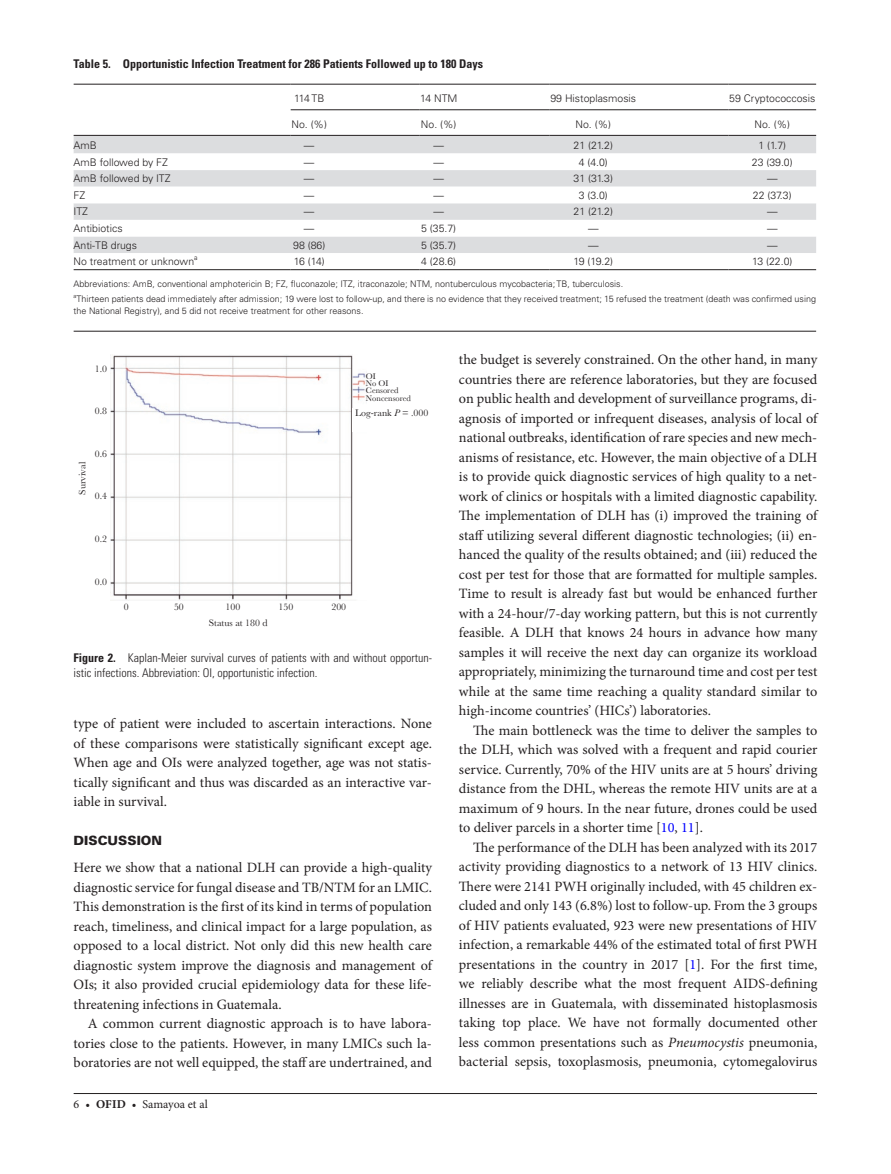
<style>
.page{position:relative;width:891px;height:1174px;background:#fff}
.page>*{position:absolute;margin:0;border:0;box-sizing:border-box;transform-origin:0 0}
.t1{font:14.25px/19.5px "Minion Pro";color:#231f20;text-align:justify}
.t2{font:900 12.75px "Univers LT Std";color:#231f20}
.t3{font:300 condensed 12px/15px "Univers LT Std";color:#231f20}
.t4{font:700 condensed 12px "Univers LT Std";color:#231f20}
.t5{font:12px "Minion Pro";color:#231f20}
.t6{font:300 10.5px "Univers LT Std";color:#231f20}
.t7{font:9.9px/15.5px "Baskerville MT Std";color:#231f20}
.t8{font:300 9px/12px "Univers LT Std";color:#231f20}
.t9{font:8.4px/7.1px "Baskerville MT Std";color:#231f20}
.t10{font:300 6px "Univers LT Std";color:#231f20}
.s1{font-style:italic}
.s2{font-weight:700}
.s3{color:#00f}
</style>
<div class="page">
<hr style="left:74px;top:1093px;width:743px;height:1px;background:#231f20">
<hr style="left:74px;top:331px;width:742px;height:1px;background:#231f20">
<svg style="left:74px;top:109px;width:742px;height:26px"></svg>
<div style="left:74px;top:136px;width:742px;height:17px;background:#dcdddf"></div>
<svg style="left:74px;top:170px;width:742px;height:83px;fill:#dcdddf"></svg>
<hr style="left:291px;top:84px;width:128px;height:1px;background:#231f20">
<hr style="left:74px;top:135px;width:217px;height:1px;background:#231f20">
<hr style="left:419px;top:84px;width:131px;height:1px;background:#231f20">
<hr style="left:550px;top:84px;width:178px;height:1px;background:#231f20">
<hr style="left:728px;top:84px;width:88px;height:1px;background:#231f20">
<hr style="left:291px;top:109px;width:128px;height:1px;background:#231f20">
<hr style="left:291px;top:135px;width:128px;height:1px;background:#231f20">
<hr style="left:419px;top:109px;width:131px;height:1px;background:#231f20">
<hr style="left:419px;top:135px;width:131px;height:1px;background:#231f20">
<hr style="left:550px;top:109px;width:178px;height:1px;background:#231f20">
<hr style="left:550px;top:135px;width:178px;height:1px;background:#231f20">
<hr style="left:728px;top:109px;width:88px;height:1px;background:#231f20">
<hr style="left:728px;top:135px;width:88px;height:1px;background:#231f20">
<hr style="left:74px;top:269px;width:217px;height:1px;background:#231f20">
<hr style="left:291px;top:269px;width:128px;height:1px;background:#231f20">
<hr style="left:419px;top:269px;width:131px;height:1px;background:#231f20">
<hr style="left:550px;top:269px;width:178px;height:1px;background:#231f20">
<hr style="left:728px;top:269px;width:88px;height:1px;background:#231f20">
<hr style="left:74px;top:84px;width:217px;height:1px;background:#231f20">
<img style="left:110px;top:355px;width:255px;height:246px">
<div style="left:352px;top:408px;width:16px;height:24px;background:#fff"></div>
<p class="t4" style="left:74px;top:56px;width:411px">Table 5. Opportunistic Infection Treatment for 286 Patients Followed up to 180 Days</p>
<p class="t6" style="left:294px;top:92px;width:32px">114 TB</p>
<p class="t6" style="left:420px;top:92px;width:39px">14 NTM</p>
<p class="t6" style="left:550px;top:92px;width:87px">99 Histoplasmosis</p>
<p class="t6" style="left:729px;top:92px;width:88px">59 Cryptococcosis</p>
<p class="t6" style="left:291px;top:118px;width:37px">No. (%)</p>
<p class="t6" style="left:421px;top:118px;width:37px">No. (%)</p>
<p class="t6" style="left:576px;top:118px;width:37px">No. (%)</p>
<p class="t6" style="left:754px;top:118px;width:37px">No. (%)</p>
<p class="t6" style="left:74px;top:139px;width:25px">AmB</p>
<p class="t6" style="left:304px;top:139px;width:12px">—</p>
<p class="t6" style="left:433px;top:139px;width:12px">—</p>
<p class="t6" style="left:574px;top:139px;width:41px">21 (21.2)</p>
<p class="t6" style="left:758px;top:139px;width:29px">1 (1.7)</p>
<p class="t6" style="left:74px;top:156px;width:96px">AmB followed by FZ</p>
<p class="t6" style="left:304px;top:156px;width:12px">—</p>
<p class="t6" style="left:433px;top:156px;width:12px">—</p>
<p class="t6" style="left:579px;top:156px;width:31px">4 (4.0)</p>
<p class="t6" style="left:752px;top:156px;width:42px">23 (39.0)</p>
<p class="t6" style="left:74px;top:172px;width:98px">AmB followed by ITZ</p>
<p class="t6" style="left:304px;top:172px;width:12px">—</p>
<p class="t6" style="left:433px;top:172px;width:12px">—</p>
<p class="t6" style="left:574px;top:172px;width:41px">31 (31.3)</p>
<p class="t6" style="left:767px;top:172px;width:12px">—</p>
<p class="t6" style="left:74px;top:189px;width:13px">FZ</p>
<p class="t6" style="left:304px;top:189px;width:12px">—</p>
<p class="t6" style="left:433px;top:189px;width:12px">—</p>
<p class="t6" style="left:579px;top:189px;width:31px">3 (3.0)</p>
<p class="t6" style="left:753px;top:189px;width:40px">22 (37.3)</p>
<p class="t6" style="left:74px;top:205px;width:16px">ITZ</p>
<p class="t6" style="left:304px;top:205px;width:12px">—</p>
<p class="t6" style="left:433px;top:205px;width:12px">—</p>
<p class="t6" style="left:574px;top:205px;width:41px">21 (21.2)</p>
<p class="t6" style="left:767px;top:205px;width:12px">—</p>
<p class="t6" style="left:74px;top:222px;width:51px">Antibiotics</p>
<p class="t6" style="left:304px;top:222px;width:12px">—</p>
<p class="t6" style="left:421px;top:222px;width:37px">5 (35.7)</p>
<p class="t6" style="left:588px;top:222px;width:12px">—</p>
<p class="t6" style="left:767px;top:222px;width:12px">—</p>
<p class="t6" style="left:74px;top:239px;width:65px">Anti-TB drugs</p>
<p class="t6" style="left:293px;top:239px;width:34px">98 (86)</p>
<p class="t6" style="left:421px;top:239px;width:37px">5 (35.7)</p>
<p class="t6" style="left:588px;top:239px;width:12px">—</p>
<p class="t6" style="left:767px;top:239px;width:12px">—</p>
<p class="t6" style="left:74px;top:255px;width:126px">No treatment or unknown<sup>a</sup></p>
<p class="t6" style="left:294px;top:255px;width:33px">16 (14)</p>
<p class="t6" style="left:421px;top:255px;width:37px">4 (28.6)</p>
<p class="t6" style="left:573px;top:255px;width:41px">19 (19.2)</p>
<p class="t6" style="left:752px;top:255px;width:42px">13 (22.0)</p>
<p class="t8" style="left:74px;top:277px;width:551px">Abbreviations: AmB, conventional amphotericin B; FZ, fluconazole; ITZ, itraconazole; NTM, nontuberculous mycobacteria; TB, tuberculosis.</p>
<p class="t10" style="left:74px;top:292px;width:4px">a</p>
<p class="t8" style="left:74px;top:292px;width:744px;text-indent:3px">Thirteen patients dead immediately after admission; 19 were lost to follow-up, and there is no evidence that they received treatment; 15 refused the treatment (death was confirmed using the National Registry), and 5 did not receive treatment for other reasons.</p>
<p class="t7" style="left:75px;top:495px;width:34px;rotate:-90deg">Survival</p>
<p class="t7" style="left:95px;top:361px;width:14px">1.0</p>
<p class="t7" style="left:95px;top:403px;width:14px">0.8</p>
<p class="t7" style="left:95px;top:446px;width:14px">0.6</p>
<p class="t7" style="left:95px;top:488px;width:14px">0.4</p>
<p class="t7" style="left:95px;top:531px;width:14px">0.2</p>
<p class="t7" style="left:95px;top:574px;width:14px">0.0</p>
<p class="t9" style="left:366px;top:373px;width:34px">OI<br>No OI<br>Censored</p>
<p class="t9" style="left:366px;top:395px;width:46px">Noncensored</p>
<p class="t7" style="left:355px;top:405px;width:75px">Log-rank <span class="s1">P</span> = .000</p>
<p class="t7" style="left:124px;top:599px;width:6px">0</p>
<p class="t7" style="left:174px;top:599px;width:11px">50</p>
<p class="t7" style="left:209px;top:599px;width:60px;text-indent:17px">100<br>Status at 180 d</p>
<p class="t7" style="left:279px;top:599px;width:16px">150</p>
<p class="t7" style="left:331px;top:599px;width:16px">200</p>
<p class="t3" style="left:74px;top:650px;width:360px"><span class="s2">Figure 2.</span> Kaplan-Meier survival curves of patients with and without opportun&shy;istic infections. Abbreviation: OI, opportunistic infection.</p>
<p class="t1" style="left:74px;top:714px;width:360px">type of patient were included to ascertain interactions. None of these comparisons were statistically significant except age.<br>When age and OIs were analyzed together, age was not statis&shy;tically significant and thus was discarded as an interactive var&shy;iable in survival.</p>
<p class="t2" style="left:74px;top:832px;width:90px">DISCUSSION</p>
<p class="t1" style="left:74px;top:858px;width:360px">Here we show that a national DLH can provide a high-quality diagnostic service for fungal disease and TB/NTM for an LMIC.<br>This demonstration is the first of its kind in terms of population reach, timeliness, and clinical impact for a large population, as opposed to a local district. Not only did this new health care diagnostic system improve the diagnosis and management of OIs; it also provided crucial epidemiology data for these life&shy;threatening infections in Guatemala.</p>
<p class="t1" style="left:74px;top:1014px;width:360px;text-indent:14px">A common current diagnostic approach is to have labora&shy;tories close to the patients. However, in many LMICs such la&shy;boratories are not well equipped, the staff are undertrained, and</p>
<p class="t5" style="left:74px;top:1096px;width:136px">6 • <span class="s2">ofid</span> • Samayoa et al</p>
<p class="t1" style="left:459px;top:350px;width:360px">the budget is severely constrained. On the other hand, in many countries there are reference laboratories, but they are focused on public health and development of surveillance programs, di&shy;agnosis of imported or infrequent diseases, analysis of local of national outbreaks, identification of rare species and new mech&shy;anisms of resistance, etc. However, the main objective of a DLH is to provide quick diagnostic services of high quality to a net&shy;work of clinics or hospitals with a limited diagnostic capability.<br>The implementation of DLH has (i) improved the training of staff utilizing several different diagnostic technologies; (ii) en&shy;hanced the quality of the results obtained; and (iii) reduced the cost per test for those that are formatted for multiple samples.<br>Time to result is already fast but would be enhanced further with a 24-hour/7-day working pattern, but this is not currently feasible. A DLH that knows 24 hours in advance how many samples it will receive the next day can organize its workload appropriately, minimizing the turnaround time and cost per test while at the same time reaching a quality standard similar to high-income countries’ (HICs’) laboratories.</p>
<p class="t1" style="left:459px;top:721px;width:360px;text-indent:14px">The main bottleneck was the time to deliver the samples to the DLH, which was solved with a frequent and rapid courier service. Currently, 70% of the HIV units are at 5 hours’ driving distance from the DHL, whereas the remote HIV units are at a maximum of 9 hours. In the near future, drones could be used to deliver parcels in a shorter time [<span class="s3">10</span>, <span class="s3">11</span>].</p>
<p class="t1" style="left:459px;top:837px;width:360px;text-indent:14px">The performance of the DLH has been analyzed with its 2017 activity providing diagnostics to a network of 13 HIV clinics.<br>There were 2141 PWH originally included, with 45 children ex&shy;cluded and only 143 (6.8%) lost to follow-up. From the 3 groups of HIV patients evaluated, 923 were new presentations of HIV infection, a remarkable 44% of the estimated total of first PWH presentations in the country in 2017 [<span class="s3">1</span>]. For the first time, we reliably describe what the most frequent AIDS-defining illnesses are in Guatemala, with disseminated histoplasmosis taking top place. We have not formally documented other less common presentations such as <span class="s1">Pneumocystis</span> pneumonia, bacterial sepsis, toxoplasmosis, pneumonia, cytomegalovirus</p>
</div>
